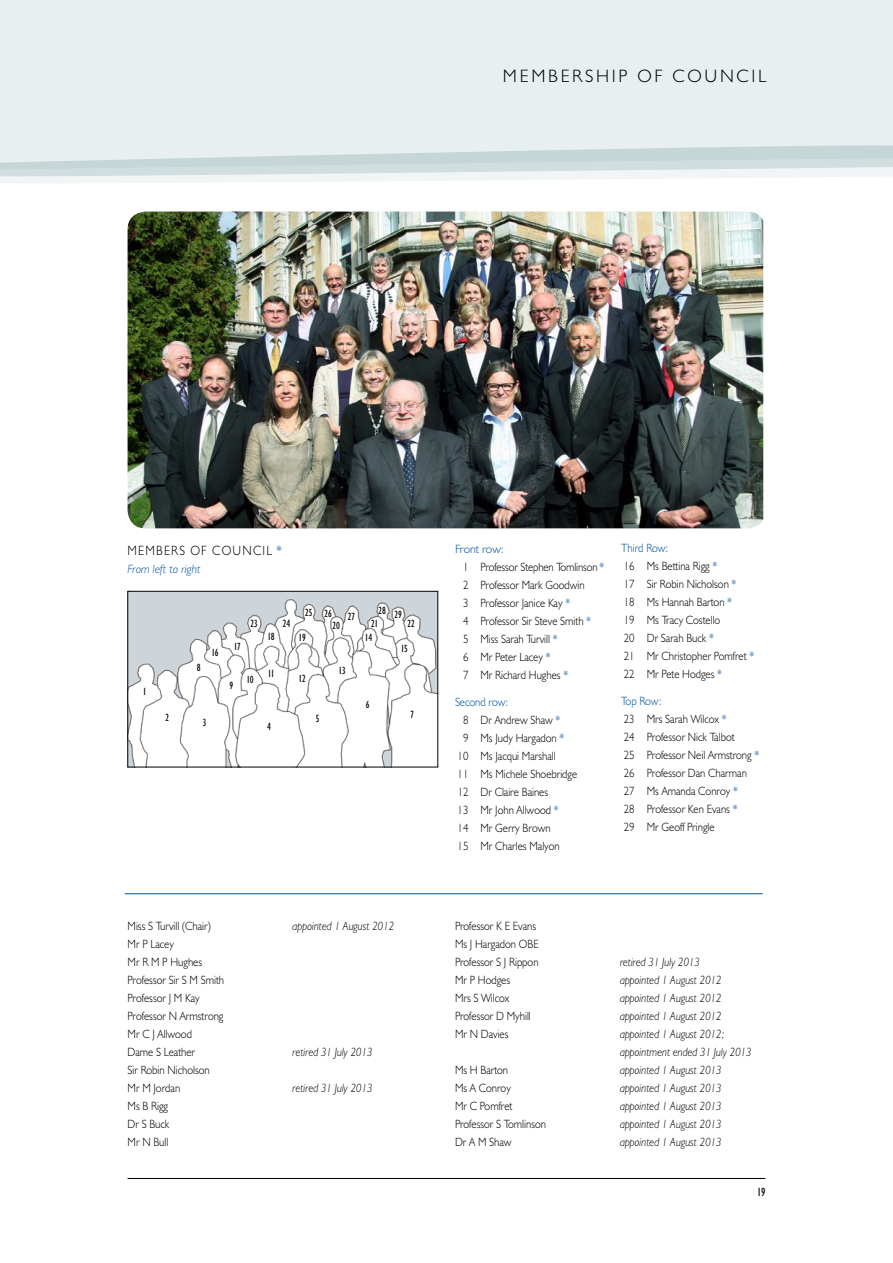
<style>
.page{position:relative;width:893px;height:1263px;background:#fff}
.page>*{position:absolute;margin:0;border:0;box-sizing:border-box;transform-origin:0 0}
.t1{font:300 18px "Humanist 521 BT";letter-spacing:.15em;color:#000}
.t2{font:300 13.5px "Humanist 521 BT";letter-spacing:.1em;color:#000;scale:.9 1}
.t3{font:300 12px/18px "Humanist 521 BT";color:#000;scale:.9 1}
.t4{font:italic 300 12px/18px "Humanist 521 BT";color:#000;scale:.9 1}
.t5{font:italic 300 12px "Humanist 521 BT";color:#0053a1}
.t6{font:300 12px "Humanist 521 BT";color:#0053a1;scale:.9 1}
.t7{font:condensed 12px "Humanist 521 BT";color:#000}
.t8{font:condensed 10.5px "Humanist 521 BT";color:#000}
.s1{color:#0053a1}
</style>
<div class="page">
<img style="left:128px;top:212px;width:635px;height:316px">
<img style="left:130px;top:593px;width:306px;height:172px">
<div style="left:128px;top:591px;width:310px;height:176px;border:1px solid #000"></div>
<hr style="left:128px;top:1178px;width:637px;height:1px;background:#000">
<div style="left:0;top:0;width:893px;height:129px;background:#e8eff0"></div>
<hr style="left:125px;top:893px;width:638px;height:1px;background:#0053a1">
<svg style="left:0;top:129px;width:893px;height:54px"></svg>
<h1 class="t1" style="left:503px;top:65px;width:265px">MEMBERSHIP OF COUNCIL</h1>
<p class="t2" style="left:128px;top:542px;width:173px">MEMBERS OF COUNCIL <span class="s1">*</span></p>
<p class="t5" style="left:128px;top:561px;width:75px">From left to right</p>
<p class="t8" style="left:143px;top:686px;width:5px">1</p>
<p class="t8" style="left:165px;top:711px;width:5px">2</p>
<p class="t8" style="left:305px;top:607px;width:28px">25 26</p>
<p class="t8" style="left:348px;top:611px;width:9px">27</p>
<p class="t8" style="left:379px;top:606px;width:25px">28 29</p>
<p class="t8" style="left:251px;top:617px;width:9px">23</p>
<p class="t8" style="left:283px;top:618px;width:9px">24</p>
<p class="t8" style="left:371px;top:618px;width:8px">21</p>
<p class="t8" style="left:408px;top:618px;width:9px">22</p>
<p class="t8" style="left:333px;top:620px;width:9px">20</p>
<p class="t8" style="left:212px;top:646px;width:8px">16</p>
<p class="t8" style="left:234px;top:640px;width:8px">17</p>
<p class="t8" style="left:268px;top:630px;width:8px">18</p>
<p class="t8" style="left:299px;top:631px;width:8px">19</p>
<p class="t8" style="left:365px;top:632px;width:8px">14</p>
<p class="t8" style="left:401px;top:642px;width:8px">15</p>
<p class="t8" style="left:197px;top:661px;width:5px">8</p>
<p class="t8" style="left:230px;top:679px;width:5px">9</p>
<p class="t8" style="left:247px;top:673px;width:8px">10</p>
<p class="t8" style="left:268px;top:667px;width:8px">11</p>
<p class="t8" style="left:299px;top:672px;width:8px">12</p>
<p class="t8" style="left:339px;top:664px;width:8px">13</p>
<p class="t8" style="left:366px;top:698px;width:5px">6</p>
<p class="t8" style="left:203px;top:716px;width:5px">3</p>
<p class="t8" style="left:267px;top:720px;width:5px">4</p>
<p class="t8" style="left:316px;top:712px;width:5px">5</p>
<p class="t8" style="left:410px;top:708px;width:5px">7</p>
<p class="t3" style="left:128px;top:916px;width:94px">Miss S Turvill (Chair)</p>
<p class="t4" style="left:293px;top:916px;width:115px">appointed 1 August 2012</p>
<p class="t3" style="left:128px;top:934px;width:109px">Mr P Lacey<br>Mr R M P Hughes<br>Professor Sir S M Smith<br>Professor J M Kay<br>Professor N Armstrong<br>Mr C J Allwood<br>Dame S Leather</p>
<p class="t4" style="left:293px;top:1042px;width:90px">retired 31 July 2013</p>
<p class="t3" style="left:128px;top:1060px;width:93px">Sir Robin Nicholson<br>Mr M Jordan</p>
<p class="t3" style="left:128px;top:1096px;width:48px;text-align:justify">Ms B Rigg Dr S Buck Mr N Bull</p>
<p class="t4" style="left:293px;top:1078px;width:90px">retired 31 July 2013</p>
<p class="t3" style="left:463px;top:539px;width:158px;text-indent:-8px"><span class="s1">Front row:<br></span>1 Professor Stephen Tomlinson <span class="s1">*<br></span>2 Professor Mark Goodwin<br>3 Professor Janice Kay <span class="s1">*<br></span>4 Professor Sir Steve Smith <span class="s1">*<br></span>5 Miss Sarah Turvill <span class="s1">*<br></span>6 Mr Peter Lacey <span class="s1">*<br></span>7 Mr Richard Hughes <span class="s1">*</span></p>
<p class="t6" style="left:455px;top:694px;width:61px">Second row:</p>
<p class="t3" style="left:463px;top:710px;width:110px">8 Dr Andrew Shaw <span class="s1">*</span></p>
<p class="t3" style="left:463px;top:728px;width:114px">9 Ms Judy Hargadon <span class="s1">*</span></p>
<p class="t3" style="left:458px;top:746px;width:110px">10 Ms Jacqui Marshall</p>
<p class="t3" style="left:458px;top:764px;width:135px">11 Ms Michele Shoebridge</p>
<p class="t3" style="left:458px;top:782px;width:102px">12 Dr Claire Baines</p>
<p class="t3" style="left:458px;top:800px;width:114px">13 Mr John Allwood <span class="s1">*</span></p>
<p class="t3" style="left:458px;top:818px;width:105px">14 Mr Gerry Brown</p>
<p class="t3" style="left:458px;top:836px;width:115px">15 Mr Charles Malyon</p>
<p class="t3" style="left:621px;top:538px;width:149px"><span class="s1">Third Row:<br></span>16 Ms Bettina Rigg <span class="s1">*<br></span>17 Sir Robin Nicholson <span class="s1">*<br></span>18 Ms Hannah Barton <span class="s1">*<br></span>19 Ms Tracy Costello<br>20 Dr Sarah Buck <span class="s1">*<br></span>21 Mr Christopher Pomfret <span class="s1">*<br></span>22 Mr Pete Hodges <span class="s1">*</span></p>
<p class="t3" style="left:621px;top:692px;width:155px"><span class="s1">Top Row:<br></span>23 Mrs Sarah Wilcox <span class="s1">*<br></span>24 Professor Nick Talbot<br>25 Professor Neil Armstrong <span class="s1">*<br></span>26 Professor Dan Charman<br>27 Ms Amanda Conroy <span class="s1">*<br></span>28 Professor Ken Evans <span class="s1">*<br></span>29 Mr Geoff Pringle</p>
<p class="t3" style="left:455px;top:916px;width:95px">Professor K E Evans<br>Ms J Hargadon OBE<br>Professor S J Rippon</p>
<p class="t4" style="left:620px;top:952px;width:90px">retired 31 July 2013</p>
<p class="t3" style="left:455px;top:970px;width:63px">Mr P Hodges</p>
<p class="t4" style="left:620px;top:970px;width:115px">appointed 1 August 2012</p>
<p class="t3" style="left:455px;top:988px;width:62px">Mrs S Wilcox</p>
<p class="t4" style="left:620px;top:988px;width:115px">appointed 1 August 2012</p>
<p class="t3" style="left:455px;top:1006px;width:86px">Professor D Myhill</p>
<p class="t4" style="left:620px;top:1006px;width:115px">appointed 1 August 2012</p>
<p class="t3" style="left:455px;top:1024px;width:61px">Mr N Davies</p>
<p class="t4" style="left:620px;top:1024px;width:148px">appointed 1 August 2012; appointment ended 31 July 2013</p>
<p class="t3" style="left:455px;top:1060px;width:61px">Ms H Barton</p>
<p class="t4" style="left:620px;top:1060px;width:115px">appointed 1 August 2013</p>
<p class="t3" style="left:455px;top:1078px;width:64px">Ms A Conroy</p>
<p class="t4" style="left:620px;top:1078px;width:115px">appointed 1 August 2013</p>
<p class="t3" style="left:455px;top:1096px;width:65px">Mr C Pomfret</p>
<p class="t4" style="left:620px;top:1096px;width:115px">appointed 1 August 2013</p>
<p class="t3" style="left:455px;top:1114px;width:103px">Professor S Tomlinson</p>
<p class="t4" style="left:620px;top:1114px;width:115px">appointed 1 August 2013</p>
<p class="t3" style="left:455px;top:1132px;width:64px">Dr A M Shaw</p>
<p class="t4" style="left:620px;top:1132px;width:115px">appointed 1 August 2013</p>
<p class="t7" style="left:757px;top:1185px;width:9px">19</p>
</div>
